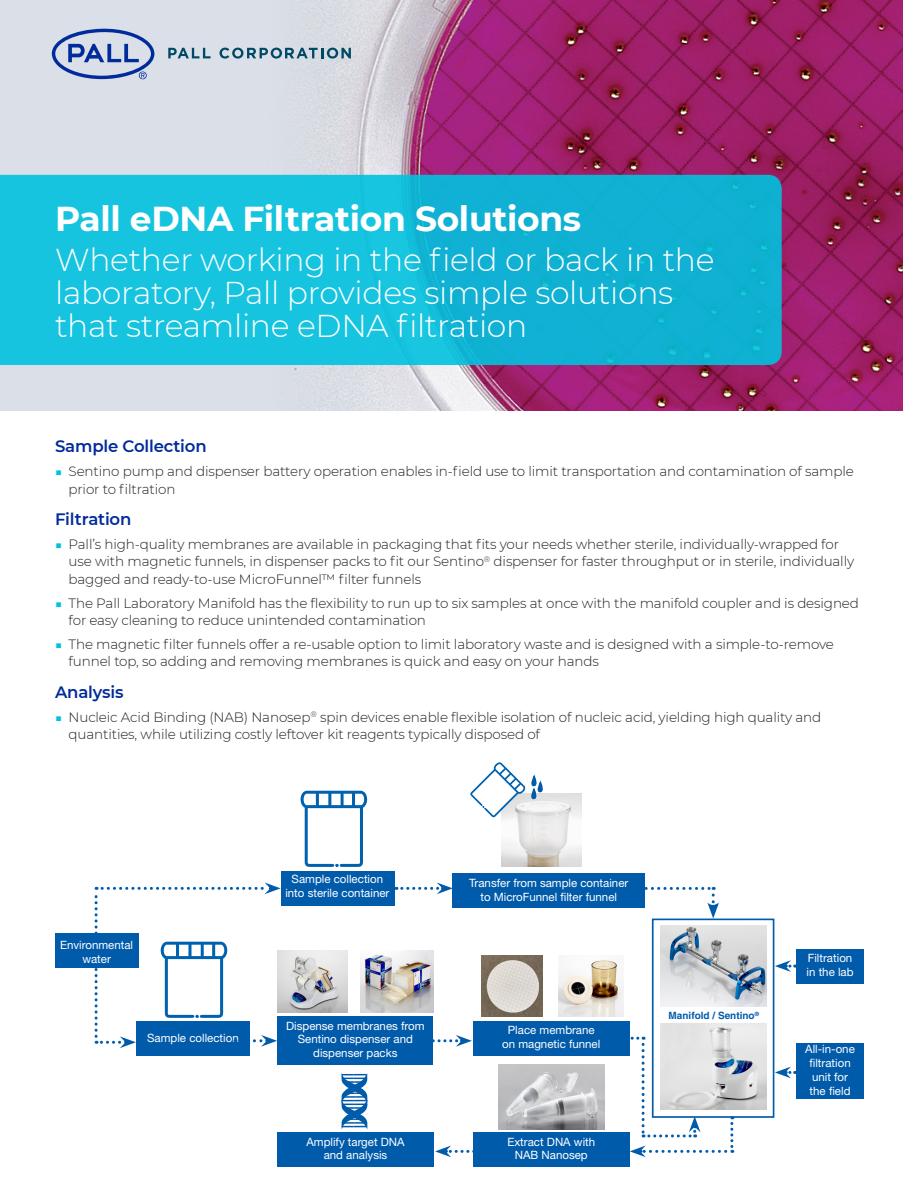
<style>
.page{position:relative;width:918px;height:1188px;background:#fff}
.page>*{position:absolute;margin:0;border:0;box-sizing:border-box;transform-origin:0 0}
.Document_Title{font:700 34.5px "Montserrat";letter-spacing:-.01em;color:#fff}
.Document_Title-2{font:300 31.5px/33px "Montserrat";letter-spacing:-.01em;color:#fff}
.Paragraph_Heading{font:600 16.5px "Montserrat";letter-spacing:-.01em;color:#002b9b}
.t1{font:300 13.5px/17.2px "Montserrat";letter-spacing:-.01em;color:#231f20}
.Paragraph_Style_1{font:11.55px/13.8px "Helvetica Neue LT Std";color:#fff;text-align:center}
.t2{font:700 10.05px "Helvetica";color:#015bab}
.s1{font-weight:600;font-size:12px;color:#00c2df}
</style>
<div class="page">
<svg style="left:435px;top:1146px;width:38px;height:11px"></svg>
<img style="left:0;top:0;width:902px;height:410px">
<svg style="left:0;top:175px;width:782px;height:190px;background:#13bbd9"></svg>
<svg style="left:52px;top:29px;width:102px;height:50px;background:#a0aed3"></svg>
<svg style="left:168px;top:48px;width:43px;height:10px"></svg>
<svg style="left:220px;top:48px;width:131px;height:11px"></svg>
<img style="left:501px;top:794px;width:80px;height:72px">
<img style="left:661px;top:926px;width:106px;height:80px">
<img style="left:661px;top:1024px;width:106px;height:85px">
<div style="left:652px;top:919px;width:122px;height:199px;border:2px solid #015bab"></div>
<div style="left:281px;top:871px;width:113px;height:34px;background:#015bab"></div>
<div style="left:136px;top:1021px;width:114px;height:34px;background:#015bab"></div>
<div style="left:473px;top:1021px;width:157px;height:34px;background:#015bab"></div>
<div style="left:473px;top:1133px;width:157px;height:34px;background:#015bab"></div>
<div style="left:796px;top:1043px;width:68px;height:56px;background:#015bab"></div>
<div style="left:796px;top:949px;width:68px;height:34px;background:#015bab"></div>
<div style="left:277px;top:1133px;width:157px;height:34px;background:#015bab"></div>
<div style="left:453px;top:873px;width:192px;height:34px;background:#015bab"></div>
<div style="left:277px;top:1017px;width:156px;height:48px;background:#015bab"></div>
<svg style="left:396px;top:883px;width:57px;height:11px"></svg>
<svg style="left:433px;top:1035px;width:39px;height:12px"></svg>
<div style="left:55px;top:934px;width:83px;height:34px;background:#015bab"></div>
<svg style="left:621px;top:887px;width:98px;height:32px"></svg>
<img style="left:361px;top:951px;width:72px;height:61px">
<img style="left:281px;top:951px;width:66px;height:61px">
<img style="left:481px;top:956px;width:62px;height:60px">
<img style="left:558px;top:960px;width:65px;height:57px">
<svg style="left:470px;top:762px;width:74px;height:55px"></svg>
<svg style="left:300px;top:790px;width:67px;height:77px"></svg>
<svg style="left:95px;top:883px;width:186px;height:165px"></svg>
<img style="left:498px;top:1065px;width:106px;height:65px">
<svg style="left:627px;top:1037px;width:106px;height:120px"></svg>
<svg style="left:775px;top:960px;width:21px;height:12px"></svg>
<svg style="left:775px;top:1067px;width:21px;height:11px"></svg>
<svg style="left:341px;top:1073px;width:27px;height:57px"></svg>
<p class="Document_Title" style="left:55px;top:194px;width:528px">Pall eDNA Filtration Solutions</p>
<p class="Document_Title-2" style="left:55px;top:243px;width:661px">Whether working in the field or back in the laboratory, Pall provides simple solutions that streamline eDNA filtration</p>
<p class="Paragraph_Heading" style="left:55px;top:435px;width:153px">Sample Collection</p>
<p class="t1" style="left:69px;top:462px;width:787px;text-indent:-14px"><span class="s1">■</span> Sentino pump and dispenser battery operation enables in-field use to limit transportation and contamination of sample prior to filtration</p>
<p class="Paragraph_Heading" style="left:55px;top:507px;width:78px">Filtration</p>
<p class="t1" style="left:69px;top:535px;width:787px;text-indent:-14px"><span class="s1">■</span> Pall’s high-quality membranes are available in packaging that fits your needs whether sterile, individually-wrapped for use with magnetic funnels, in dispenser packs to fit our Sentino<sup>®</sup> dispenser for faster throughput or in sterile, individually bagged and ready-to-use MicroFunnel™ filter funnels</p>
<p class="t1" style="left:69px;top:594px;width:792px;text-indent:-14px"><span class="s1">■</span> The Pall Laboratory Manifold has the flexibility to run up to six samples at once with the manifold coupler and is designed for easy cleaning to reduce unintended contamination</p>
<p class="t1" style="left:69px;top:635px;width:767px;text-indent:-14px"><span class="s1">■</span> The magnetic filter funnels offer a re-usable option to limit laboratory waste and is designed with a simple-to-remove funnel top, so adding and removing membranes is quick and easy on your hands</p>
<p class="Paragraph_Heading" style="left:55px;top:680px;width:70px">Analysis</p>
<p class="t1" style="left:69px;top:708px;width:754px;text-indent:-14px"><span class="s1">■</span> Nucleic Acid Binding (NAB) Nanosep<sup>®</sup> spin devices enable flexible isolation of nucleic acid, yielding high quality and quantities, while utilizing costly leftover kit reagents typically disposed of</p>
<p class="Paragraph_Style_1" style="left:60px;top:938px;width:75px">Environmental water</p>
<p class="Paragraph_Style_1" style="left:285px;top:872px;width:106px">Sample collection into sterile container</p>
<p class="Paragraph_Style_1" style="left:469px;top:876px;width:161px">Transfer from sample container to MicroFunnel filter funnel</p>
<p class="Paragraph_Style_1" style="left:286px;top:1019px;width:140px">Dispense membranes from<br>Sentino dispenser and dispenser packs</p>
<p class="Paragraph_Style_1" style="left:147px;top:1030px;width:93px">Sample collection</p>
<p class="Paragraph_Style_1" style="left:502px;top:1023px;width:100px">Place membrane on magnetic funnel</p>
<p class="Paragraph_Style_1" style="left:306px;top:1135px;width:100px">Amplify target DNA and analysis</p>
<p class="Paragraph_Style_1" style="left:507px;top:1135px;width:89px">Extract DNA with<br>NAB Nanosep</p>
<p class="t2" style="left:669px;top:1010px;width:92px">Manifold / Sentino<sup>®</sup></p>
<p class="Paragraph_Style_1" style="left:807px;top:951px;width:49px;text-align:left">Filtration in the lab</p>
<p class="Paragraph_Style_1" style="left:805px;top:1042px;width:51px">All-in-one filtration unit for the field</p>
</div>
